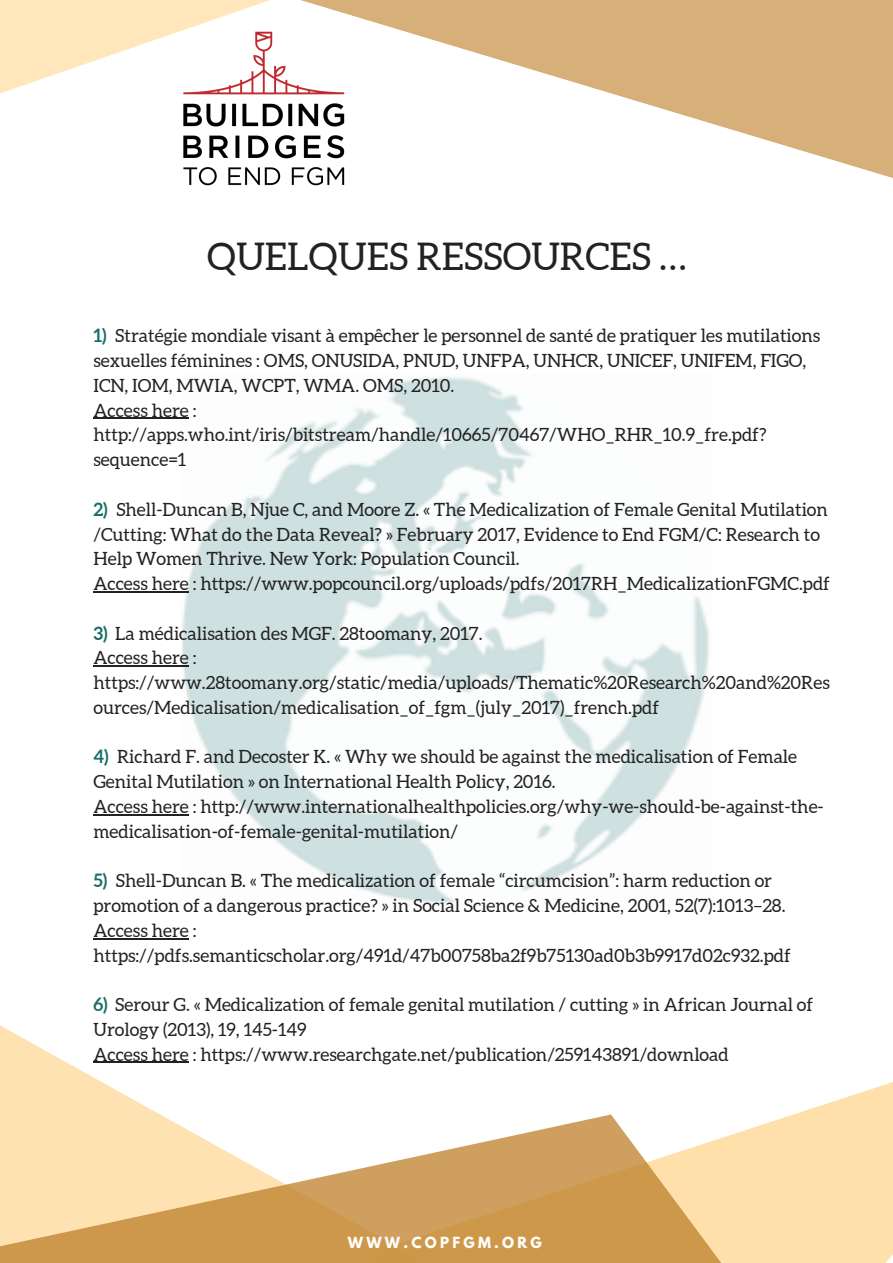
<style>
.page{position:relative;width:893px;height:1263px;background:#fff}
.page>*{position:absolute;margin:0;border:0;box-sizing:border-box;transform-origin:0 0}
.t1{font:38.1px "Aleo";color:#222}
.t2{font:18.15px/24.8px "Aleo";color:#222}
.t3{font:700 13.65px "League Spartan";letter-spacing:.24em;color:#fff}
.s1{font-weight:700;color:#186f6a}
</style>
<div class="page">
<svg style="left:723px;top:1082px;width:170px;height:181px;fill:#ffe0aa"></svg>
<svg style="left:0;top:939px;width:723px;height:324px"></svg>
<img style="left:180px;top:377px;width:529px;height:526px">
<img style="left:183px;top:31px;width:162px;height:155px">
<svg style="left:93px;top:418px;width:96px;height:1px"></svg>
<svg style="left:93px;top:591px;width:96px;height:1px"></svg>
<svg style="left:93px;top:665px;width:96px;height:2px"></svg>
<svg style="left:93px;top:814px;width:96px;height:1px"></svg>
<svg style="left:93px;top:938px;width:96px;height:1px"></svg>
<svg style="left:93px;top:1062px;width:96px;height:1px"></svg>
<svg style="left:300px;top:0;width:593px;height:179px;fill:#d6af79"></svg>
<svg style="left:0;top:0;width:271px;height:94px"></svg>
<h1 class="t1" style="left:207px;top:235px;width:481px">QUELQUES RESSOURCES …</h1>
<p class="t2" style="left:93px;top:323px;width:728px"><span class="s1">1)</span> Stratégie mondiale visant à empêcher le personnel de santé de pratiquer les mutilations sexuelles féminines : OMS, ONUSIDA, PNUD, UNFPA, UNHCR, UNICEF, UNIFEM, FIGO, ICN, IOM, MWIA, WCPT, WMA. OMS, 2010.<br>Access here : http://apps.who.int/iris/bitstream/handle/10665/70467/WHO_RHR_10.9_fre.pdf? sequence=1</p>
<p class="t2" style="left:93px;top:497px;width:738px"><span class="s1">2)</span> Shell-Duncan B, Njue C, and Moore Z. « The Medicalization of Female Genital Mutilation /Cutting: What do the Data Reveal? » February 2017, Evidence to End FGM/C: Research to Help Women Thrive. New York: Population Council.<br>Access here : https://www.popcouncil.org/uploads/pdfs/2017RH_MedicalizationFGMC.pdf</p>
<p class="t2" style="left:93px;top:621px;width:738px"><span class="s1">3)</span> La médicalisation des MGF. 28toomany, 2017.<br>Access here : https://www.28toomany.org/static/media/uploads/Thematic%20Research%20and%20Res ources/Medicalisation/medicalisation_of_fgm_(july_2017)_french.pdf</p>
<p class="t2" style="left:93px;top:745px;width:732px"><span class="s1">4)</span> Richard F. and Decoster K. « Why we should be against the medicalisation of Female Genital Mutilation » on International Health Policy, 2016.<br>Access here : http://www.internationalhealthpolicies.org/why-we-should-be-against-the&shy;medicalisation-of-female-genital-mutilation/</p>
<p class="t2" style="left:93px;top:868px;width:699px"><span class="s1">5)</span> Shell-Duncan B. « The medicalization of female “circumcision”: harm reduction or promotion of a dangerous practice? » in Social Science &amp; Medicine, 2001, 52(7):1013–28.<br>Access here : https://pdfs.semanticscholar.org/491d/47b00758ba2f9b75130ad0b3b9917d02c932.pdf</p>
<p class="t2" style="left:93px;top:992px;width:721px"><span class="s1">6)</span> Serour G. « Medicalization of female genital mutilation / cutting » in African Journal of<br>Urology (2013), 19, 145-149<br>Access here : https://www.researchgate.net/publication/259143891/download</p>
<p class="t3" style="left:348px;top:1235px;width:196px">WWW.COPFGM.ORG</p>
</div>
